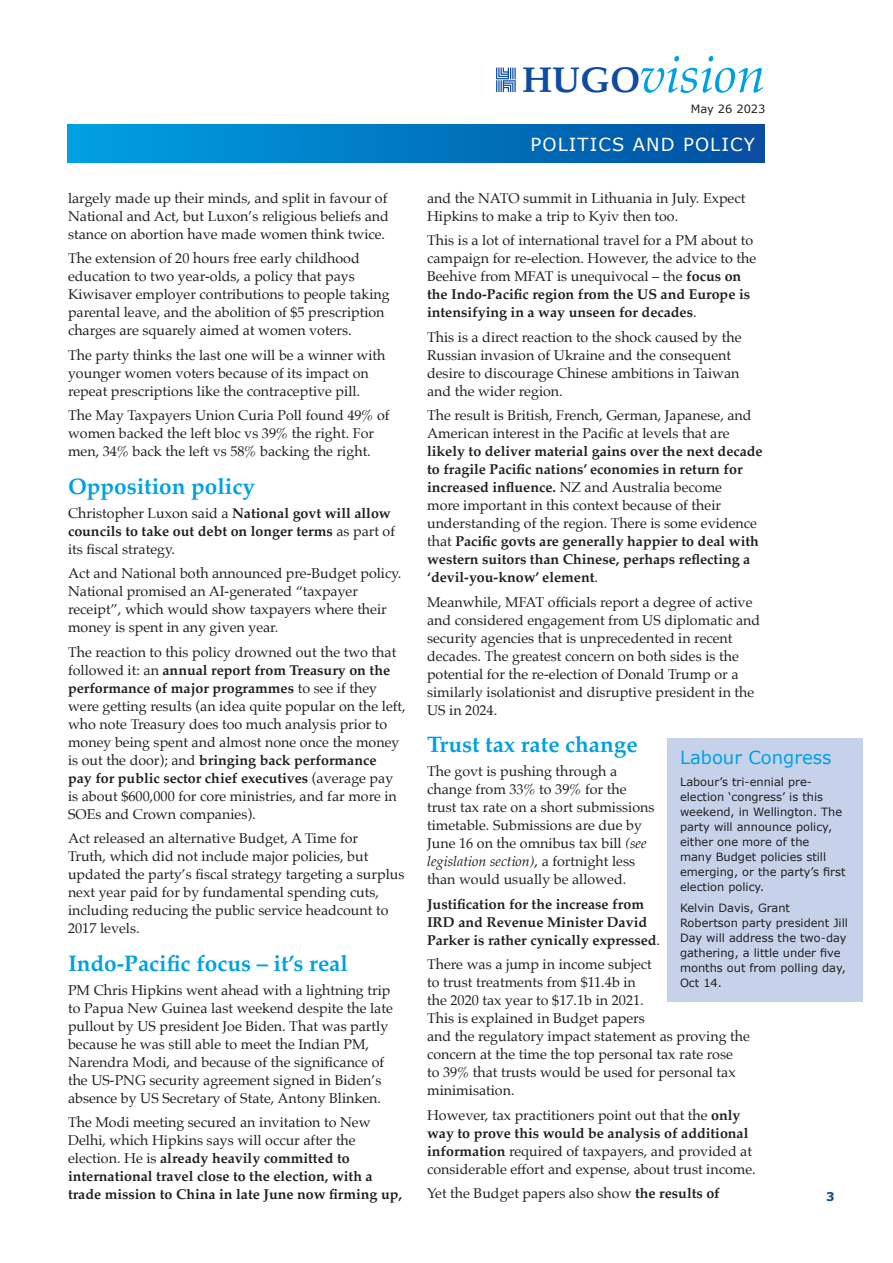
<style>
.page{position:relative;width:893px;height:1263px;background:#fff}
.page>*{position:absolute;margin:0;border:0;box-sizing:border-box;transform-origin:0 0}
.t1{font:italic 51.3px "Palatino";color:#00a1e3}
.t2{font:700 22.5px "Palatino";color:#00a1e3}
.t3{font:18px "Verdana";letter-spacing:.06em;color:#fff}
.t4{font:18px "Verdana";color:#00a1e3}
.t5{font:14.25px/18px "Palatino";color:#231f20}
.t6{font:700 14.25px/18px "Palatino";color:#231f20}
.t7{font:700 12px "Verdana";color:#0f4ca0}
.t8{font:11.4px/15px "Verdana";color:#231f20}
.s1{font-weight:400}
.s2{font-weight:700}
.s3{font-weight:700;font-style:normal;font-size:36px;color:#0f4ca0}
.s4{font-style:italic}
</style>
<div class="page">
<svg style="left:496px;top:68px;width:20px;height:24px"></svg>
<div style="left:67px;top:125px;width:698px;height:38px;background:linear-gradient(to right,#00a1e3,#034ea0)"></div>
<div style="left:667px;top:738px;width:196px;height:263px;background:#c6d2ea"></div>
<p class="t5" style="left:68px;top:189px;width:322px;text-align:justify">largely made up their minds, and split in favour of National and Act, but Luxon’s religious beliefs and stance on abortion have made women think twice.</p>
<p class="t5" style="left:68px;top:250px;width:323px">The extension of 20 hours free early childhood education to two year-olds, a policy that pays Kiwisaver employer contributions to people taking parental leave, and the abolition of $5 prescription charges are squarely aimed at women voters.</p>
<p class="t5" style="left:68px;top:346px;width:319px">The party thinks the last one will be a winner with younger women voters because of its impact on repeat prescriptions like the contraceptive pill.</p>
<p class="t5" style="left:68px;top:406px;width:323px">The May Taxpayers Union Curia Poll found 49% of women backed the left bloc vs 39% the right. For men, 34% back the left vs 58% backing the right.</p>
<h2 class="t2" style="left:68px;top:467px;width:188px">Opposition policy</h2>
<p class="t6" style="left:68px;top:504px;width:329px"><span class="s1">Christopher Luxon said a</span> National govt will allow councils to take out debt on longer terms <span class="s1">as part of its fiscal strategy.</span></p>
<p class="t5" style="left:68px;top:564px;width:335px">Act and National both announced pre-Budget policy.<br>National promised an AI-generated “taxpayer receipt”, which would show taxpayers where their money is spent in any given year.</p>
<p class="t5" style="left:68px;top:643px;width:339px">The reaction to this policy drowned out the two that followed it: an <span class="s2">annual report from Treasury on the performance of major programmes</span> to see if they were getting results (an idea quite popular on the left, who note Treasury does too much analysis prior to money being spent and almost none once the money is out the door); and <span class="s2">bringing back performance<br>pay for public sector chief executives</span> (average pay is about $600,000 for core ministries, and far more in SOEs and Crown companies).</p>
<p class="t5" style="left:68px;top:829px;width:338px">Act released an alternative Budget, A Time for<br>Truth, which did not include major policies, but updated the party’s fiscal strategy targeting a surplus next year paid for by fundamental spending cuts, including reducing the public service headcount to 2017 levels.</p>
<h2 class="t2" style="left:68px;top:944px;width:281px">Indo-Pacific focus – it’s real</h2>
<p class="t5" style="left:68px;top:981px;width:326px">PM Chris Hipkins went ahead with a lightning trip to Papua New Guinea last weekend despite the late pullout by US president Joe Biden. That was partly because he was still able to meet the Indian PM, Narendra Modi, and because of the significance of the US-PNG security agreement signed in Biden’s absence by US Secretary of State, Antony Blinken.</p>
<p class="t6" style="left:68px;top:1113px;width:336px"><span class="s1">The Modi meeting secured an invitation to New Delhi, which Hipkins says will occur after the election. He is</span> already heavily committed to international travel close to the election, with a trade mission to China in late June now firming up,</p>
<h1 class="t1" style="left:522px;top:31px;width:245px"><span class="s3">HUGO</span>vision</h1>
<p class="t8" style="left:691px;top:102px;width:76px">May 26 2023</p>
<p class="t3" style="left:531px;top:133px;width:226px">POLITICS AND POLICY</p>
<p class="t5" style="left:427px;top:189px;width:320px">and the NATO summit in Lithuania in July. Expect<br>Hipkins to make a trip to Kyiv then too.</p>
<p class="t5" style="left:427px;top:232px;width:331px">This is a lot of international travel for a PM about to campaign for re-election. However, the advice to the Beehive from MFAT is unequivocal – the <span class="s2">focus on the Indo-Pacific region from the US and Europe is intensifying in a way unseen for decades</span>.</p>
<p class="t5" style="left:427px;top:328px;width:316px">This is a direct reaction to the shock caused by the Russian invasion of Ukraine and the consequent desire to discourage Chinese ambitions in Taiwan and the wider region.</p>
<p class="t5" style="left:427px;top:406px;width:326px">The result is British, French, German, Japanese, and<br>American interest in the Pacific at levels that are</p>
<p class="t6" style="left:427px;top:442px;width:337px">likely to deliver material gains over the next decade to fragile Pacific nations’ economies in return for increased influence. <span class="s1">NZ and Australia become<br>more important in this context because of their understanding of the region. There is some evidence that</span> Pacific govts are generally happier to deal with western suitors than Chinese, perhaps reflecting a ‘devil-you-know’ element<span class="s1">.</span></p>
<p class="t5" style="left:427px;top:593px;width:335px">Meanwhile, MFAT officials report a degree of active and considered engagement from US diplomatic and security agencies that is unprecedented in recent decades. The greatest concern on both sides is the potential for the re-election of Donald Trump or a similarly isolationist and disruptive president in the US in 2024.</p>
<h2 class="t2" style="left:427px;top:725px;width:212px">Trust tax rate change</h2>
<p class="t5" style="left:427px;top:762px;width:229px">The govt is pushing through a change from 33% to 39% for the trust tax rate on a short submissions timetable. Submissions are due by June 16 on the omnibus tax bill <span class="s4">(see legislation section)</span>, a fortnight less than would usually be allowed.</p>
<p class="t6" style="left:427px;top:895px;width:235px">Justification for the increase from<br>IRD and Revenue Minister David<br>Parker is rather cynically expressed<span class="s1">.</span></p>
<p class="t5" style="left:427px;top:955px;width:324px">There was a jump in income subject<br>to trust treatments from $11.4b in<br>the 2020 tax year to $17.1b in 2021.<br>This is explained in Budget papers<br>and the regulatory impact statement as proving the concern at the time the top personal tax rate rose<br>to 39% that trusts would be used for personal tax minimisation.</p>
<p class="t5" style="left:427px;top:1106px;width:330px">However, tax practitioners point out that the <span class="s2">only way to prove this would be analysis of additional information</span> required of taxpayers, and provided at considerable effort and expense, about trust income.</p>
<p class="t5" style="left:427px;top:1184px;width:294px">Yet the Budget papers also show <span class="s2">the results of</span></p>
<p class="t4" style="left:680px;top:746px;width:153px">Labour Congress</p>
<p class="t8" style="left:680px;top:774px;width:167px">Labour’s tri-ennial pre&shy;election ‘congress’ is this weekend, in Wellington. The party will announce policy, either one more of the<br>many Budget policies still emerging, or the party’s first election policy.</p>
<p class="t8" style="left:680px;top:901px;width:169px">Kelvin Davis, Grant<br>Robertson party president Jill<br>Day will address the two-day gathering, a little under five months out from polling day,<br>Oct 14.</p>
<p class="t7" style="left:826px;top:1189px;width:10px">3</p>
</div>
